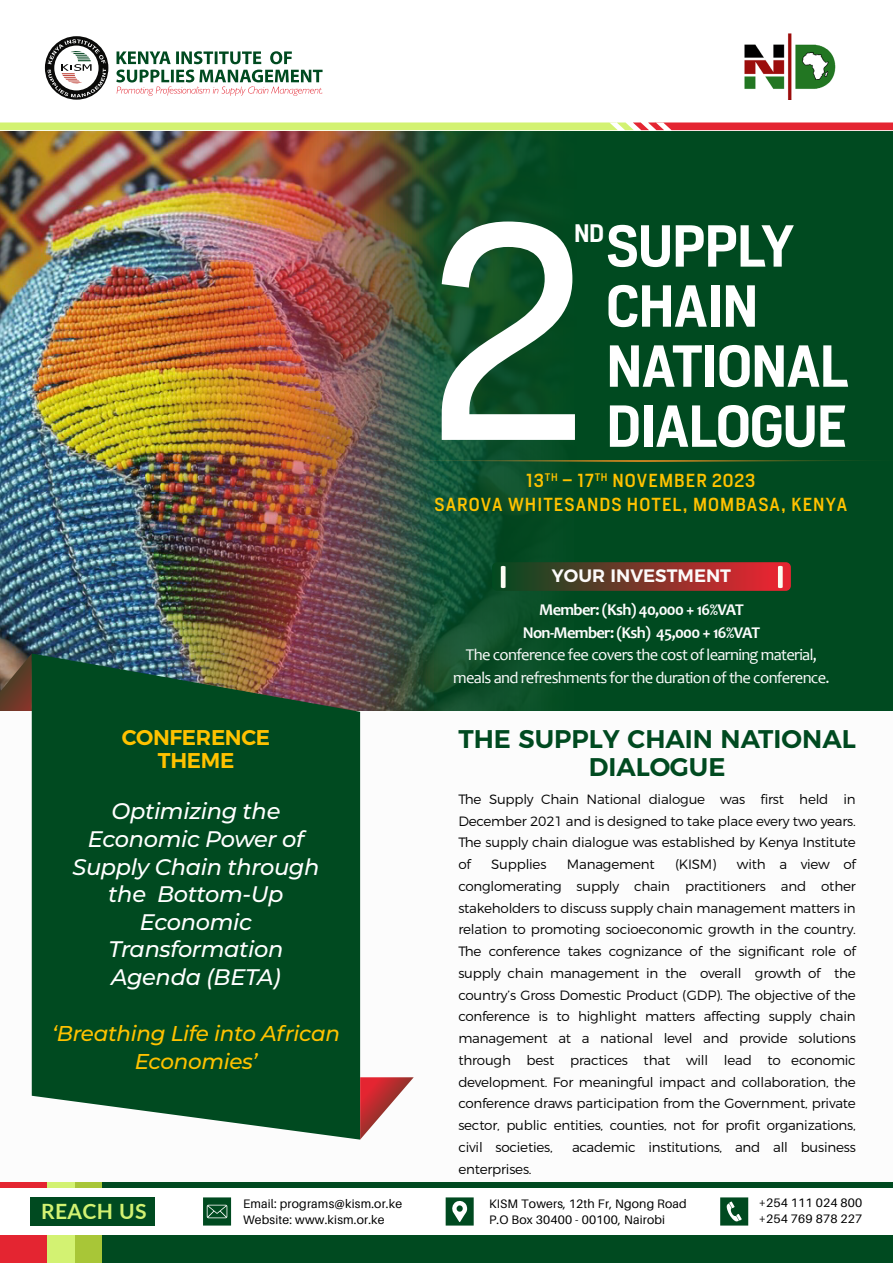
<style>
.page{position:relative;width:893px;height:1263px;background:#fff}
.page>*{position:absolute;margin:0;border:0;box-sizing:border-box;transform-origin:0 0}
.t1{font:288.45px "Heron Sans";color:#fff}
.t2{font:600 55.2px/60px "Heron Sans";letter-spacing:-.015em;color:#fff}
.t3{font:600 25.5px/27.3px "Montserrat";color:#004a20;text-align:center}
.t4{font:600 23.7px "Heron Sans";color:#fff}
.t5{font:italic 500 22.5px/27.6px "Montserrat";letter-spacing:-.015em;color:#fff;text-align:center}
.t6{font:italic 500 21.45px/27.6px "Montserrat";letter-spacing:-.015em;color:#ffc200;text-align:center}
.t7{font:600 21.3px/23.2px "Montserrat";letter-spacing:-.015em;color:#ffc200;text-align:center}
.t8{font:700 21px "Lato";letter-spacing:.02em;color:#d3f272}
.t9{font:600 18px "Montserrat";color:#fcfafa}
.t10{font:500 17.7px/23.7px "Heron Sans";letter-spacing:.06em;color:#ffc200;text-align:center}
.t11{font:16.5px/22.8px "Candara";letter-spacing:-.04em;color:#fcfcfc;text-align:center}
.t12{font:700 16.5px/22.8px "Candara";letter-spacing:-.04em;color:#fcfcfc;text-align:center}
.t13{font:300 13.5px/21.8px "Montserrat";letter-spacing:-.015em;color:#020202;text-align:justify}
.t14{font:12.3px/16px "Aileron";letter-spacing:.015em;color:#000}
</style>
<div class="page">
<img style="left:0;top:130px;width:893px;height:581px">
<svg style="left:328px;top:459px;width:565px;height:3px;background:#415c2c"></svg>
<svg style="left:0;top:122px;width:893px;height:8px;background:#dbbf6e"></svg>
<svg style="left:0;top:653px;width:32px;height:59px;background:#74503d"></svg>
<svg style="left:32px;top:653px;width:328px;height:486px;background:#12522c"></svg>
<svg style="left:360px;top:1077px;width:54px;height:62px"></svg>
<div style="left:75px;top:1182px;width:28px;height:81px;background:#a8c637"></div>
<div style="left:47px;top:1182px;width:28px;height:81px;background:#d3f272"></div>
<div style="left:0;top:1182px;width:47px;height:81px;background:#e42531"></div>
<div style="left:103px;top:1182px;width:790px;height:81px;background:#004a20"></div>
<div style="left:0;top:1188px;width:893px;height:47px;background:#fff"></div>
<svg style="left:203px;top:1197px;width:28px;height:28px"></svg>
<svg style="left:446px;top:1197px;width:28px;height:28px"></svg>
<svg style="left:720px;top:1197px;width:28px;height:28px"></svg>
<div style="left:30px;top:1197px;width:125px;height:28px;background:#004a20"></div>
<svg style="left:492px;top:562px;width:299px;height:29px;background:#7b3b2d"></svg>
<svg style="left:116px;top:51px;width:207px;height:45px"></svg>
<svg style="left:45px;top:36px;width:63px;height:64px"></svg>
<svg style="left:48px;top:39px;width:58px;height:58px"></svg>
<img style="left:744px;top:33px;width:91px;height:67px">
<h1 class="t1" style="left:429px;top:150px;width:155px">2</h1>
<h2 class="t2" style="left:606px;top:216px;width:245px">SUPPLY<br>CHAIN<br>NATIONAL<br>DIALOGUE</h2>
<h3 class="t4" style="left:574px;top:218px;width:32px">ND</h3>
<h3 class="t10" style="left:435px;top:468px;width:414px">13<sup>TH</sup> – 17<sup>TH</sup> NOVEMBER 2023<br>SAROVA WHITESANDS HOTEL, MOMBASA, KENYA</h3>
<h3 class="t9" style="left:552px;top:561px;width:181px">YOUR INVESTMENT</h3>
<p class="t12" style="left:523px;top:598px;width:239px">Member: (Ksh) 40,000 + 16%VAT<br>Non-Member: (Ksh) 45,000 + 16%VAT</p>
<p class="t11" style="left:453px;top:644px;width:378px">The conference fee covers the cost of learning material, meals and refreshments for the duration of the conference.</p>
<h3 class="t7" style="left:122px;top:724px;width:150px">CONFERENCE<br>THEME</h3>
<h3 class="t3" style="left:458px;top:724px;width:399px">THE SUPPLY CHAIN NATIONAL<br>DIALOGUE</h3>
<h3 class="t5" style="left:72px;top:797px;width:249px">Optimizing the<br>Economic Power of<br>Supply Chain through the Bottom-Up<br>Economic<br>Transformation<br>Agenda (BETA)</h3>
<p class="t13" style="left:458px;top:787px;width:399px">The Supply Chain National dialogue was first held in December 2021 and is designed to take place every two years.<br>The supply chain dialogue was established by Kenya Institute of</p>
<p class="t13" style="left:458px;top:852px;width:399px;text-indent:279px">with a view of conglomerating supply chain practitioners and other stakeholders to discuss supply chain management matters in relation to promoting socioeconomic growth in the country.<br>The conference takes cognizance of the significant role of supply chain management in the overall growth of the country’s Gross Domestic Product (GDP). The objective of the conference is to highlight matters affecting supply chain management at a national level and provide solutions through best practices that will lead to economic development. For meaningful impact and collaboration, the conference draws participation from the Government, private sector, public entities, counties, not for profit organizations, civil societies,</p>
<p class="t13" style="left:491px;top:852px;width:57px">Supplies</p>
<p class="t13" style="left:567px;top:852px;width:89px">Management</p>
<p class="t13" style="left:675px;top:852px;width:43px">(KISM)</p>
<h3 class="t6" style="left:52px;top:1019px;width:289px">‘Breathing Life into African<br>Economies’</h3>
<p class="t13" style="left:572px;top:1135px;width:285px">academic institutions, and all business</p>
<h3 class="t8" style="left:41px;top:1195px;width:107px">REACH US</h3>
<p class="t13" style="left:458px;top:1157px;width:75px">enterprises.</p>
<p class="t14" style="left:243px;top:1195px;width:161px">Email: programs@kism.or.ke<br>Website: www.kism.or.ke</p>
<p class="t14" style="left:489px;top:1195px;width:199px">KISM Towers, 12th Fr, Ngong Road<br>P.O Box 30400 - 00100, Nairobi</p>
<p class="t14" style="left:759px;top:1195px;width:105px">+254 111 024 800</p>
<p class="t14" style="left:759px;top:1211px;width:105px">+254 769 878 227</p>
</div>
